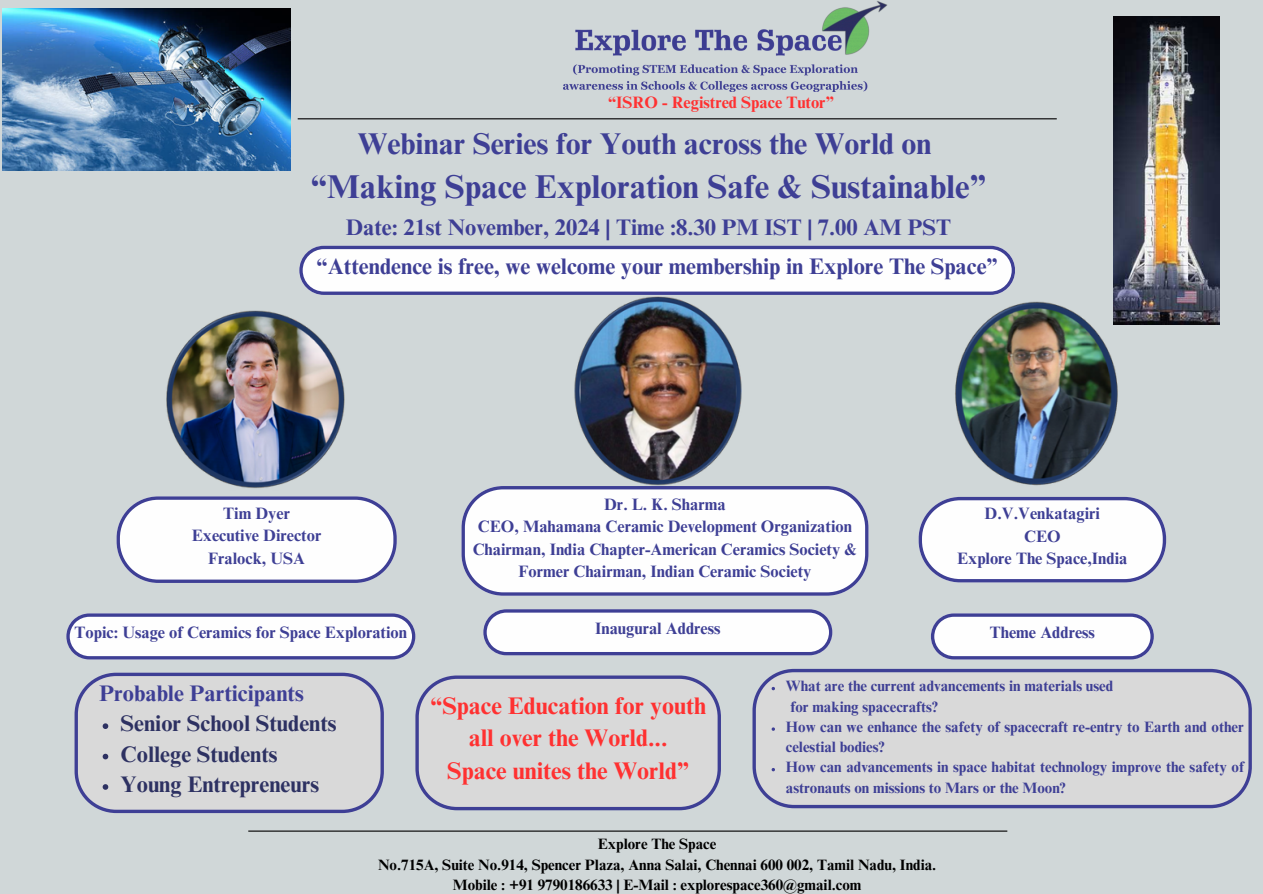
<style>
.page{position:relative;width:1263px;height:894px;background:#fff}
.page>*{position:absolute;margin:0;border:0;box-sizing:border-box;transform-origin:0 0}
.t1{font:700 33px "Times NRMT Pro";color:#3e3f95}
.t2{font:700 30px "Times NRMT Pro";color:#3e3f95}
.t3{font:700 24px/32.7px "Times NRMT Pro";color:#ff3131;text-align:center}
.t4{font:700 22.5px "Times NRMT Pro";color:#3e3f95}
.t5{font:700 22.5px "Times NRMT Pro";color:#2d3162}
.t6{font:700 16.5px/22.5px "Times NRMT Pro";color:#3e3f95;text-align:center}
.t7{font:700 16.5px "Times NRMT Pro";color:#ff3131}
.t8{font:700 15px/20.2px "Times NRMT Pro";color:#3e3f95}
.t9{font:700 15px/20.2px "Times NRMT Pro";color:#000;text-align:center}
</style>
<div class="page">
<div style="left:0;top:0;width:1263px;height:893px;background:#d0d7d8"></div>
<img style="left:563px;top:1px;width:324px;height:90px">
<svg style="left:117px;top:496px;width:280px;height:86px;background:#ebebf2"></svg>
<svg style="left:461px;top:486px;width:407px;height:109px;background:#f1f2f6"></svg>
<svg style="left:919px;top:496px;width:247px;height:86px;background:#e9e9f1"></svg>
<svg style="left:75px;top:672px;width:309px;height:140px"></svg>
<svg style="left:415px;top:675px;width:306px;height:135px"></svg>
<svg style="left:752px;top:668px;width:500px;height:140px"></svg>
<svg style="left:772px;top:686px;width:3px;height:4px"></svg>
<svg style="left:772px;top:767px;width:3px;height:4px"></svg>
<img style="left:166px;top:310px;width:179px;height:178px">
<svg style="left:66px;top:613px;width:349px;height:46px;background:#e0e0ed"></svg>
<svg style="left:483px;top:609px;width:349px;height:46px;background:#e0e0ed"></svg>
<svg style="left:931px;top:613px;width:223px;height:46px;background:#dedfec"></svg>
<svg style="left:299px;top:246px;width:716px;height:49px;background:#e3e3ef"></svg>
<hr style="left:298px;top:118px;width:759px;height:1px;background:#000">
<hr style="left:248px;top:830px;width:759px;height:1px;background:#000">
<img style="left:3px;top:8px;width:288px;height:162px">
<img style="left:955px;top:301px;width:182px;height:185px">
<img style="left:563px;top:296px;width:189px;height:193px">
<img style="left:1113px;top:17px;width:106px;height:307px">
<h4 class="t7" style="left:608px;top:96px;width:227px">“ISRO - Registred Space Tutor”</h4>
<p class="t2" style="left:358px;top:132px;width:575px">Webinar Series for Youth across the World on</p>
<p class="t1" style="left:311px;top:174px;width:677px">“Making Space Exploration Safe &amp; Sustainable”</p>
<p class="t4" style="left:346px;top:219px;width:607px">Date: 21st November, 2024 | Time :8.30 PM IST | 7.00 AM PST</p>
<p class="t4" style="left:317px;top:258px;width:683px">“Attendence is free, we welcome your membership in Explore The Space”</p>
<p class="t6" style="left:192px;top:504px;width:131px">Tim Dyer<br>Executive Director<br>Fralock, USA</p>
<p class="t6" style="left:473px;top:494px;width:386px">Dr. L. K. Sharma<br>CEO, Mahamana Ceramic Development Organization Chairman, India Chapter-American Ceramics Society &amp; Former Chairman, Indian Ceramic Society</p>
<h4 class="t6" style="left:957px;top:504px;width:172px">D.V.Venkatagiri<br>CEO<br>Explore The Space,India</h4>
<h4 class="t6" style="left:75px;top:623px;width:334px">Topic: Usage of Ceramics for Space Exploration</h4>
<h4 class="t6" style="left:595px;top:619px;width:127px">Inaugural Address</h4>
<h2 class="t6" style="left:990px;top:623px;width:107px">Theme Address</h2>
<h1 class="t4" style="left:99px;top:684px;width:206px">Probable Participants</h1>
<h2 class="t5" style="left:121px;top:715px;width:217px">Senior School Students</h2>
<h2 class="t5" style="left:121px;top:745px;width:158px">College Students</h2>
<p class="t5" style="left:121px;top:775px;width:200px">Young Entrepreneurs</p>
<p class="t3" style="left:430px;top:692px;width:277px">“Space Education for youth all over the World...<br>Space unites the World”</p>
<p class="t8" style="left:786px;top:677px;width:329px">What are the current advancements in materials used</p>
<h4 class="t8" style="left:790px;top:698px;width:149px">for making spacecrafts?</h4>
<h4 class="t8" style="left:786px;top:718px;width:460px">How can we enhance the safety of spacecraft re-entry to Earth and other celestial bodies?</h4>
<h4 class="t8" style="left:786px;top:758px;width:460px">How can advancements in space habitat technology improve the safety of astronauts on missions to Mars or the Moon?</h4>
<h4 class="t9" style="left:378px;top:835px;width:560px">Explore The Space<br>No.715A, Suite No.914, Spencer Plaza, Anna Salai, Chennai 600 002, Tamil Nadu, India.<br>Mobile : +91 9790186633 | E-Mail : explorespace360@gmail.com</h4>
</div>
